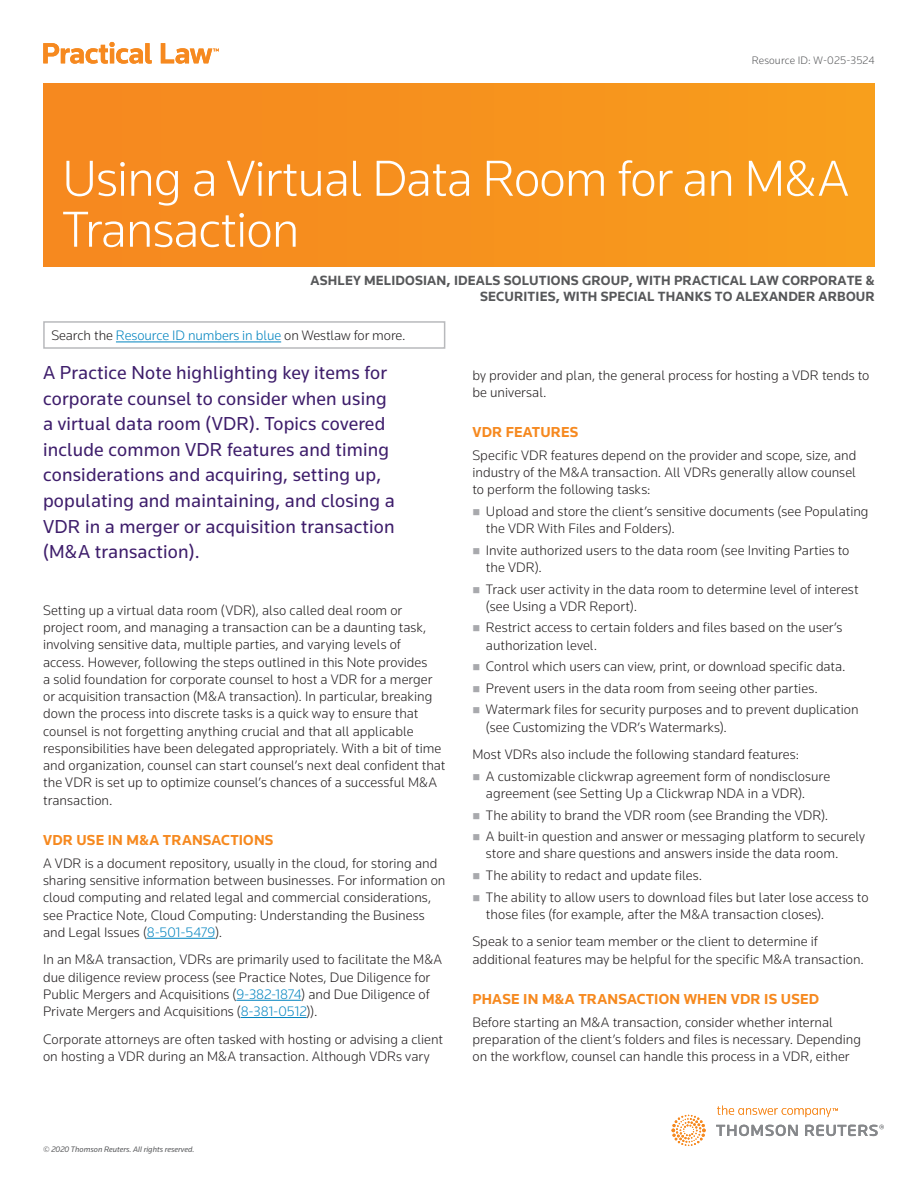
<style>
.page{position:relative;width:918px;height:1188px;background:#fff}
.page>*{position:absolute;margin:0;border:0;box-sizing:border-box;transform-origin:0 0}
.t1{font:300 52.5px/51px "Knowledge";letter-spacing:-.02em;color:#fff}
.t2{font:19.5px/25.5px "Knowledge";letter-spacing:.01em;color:#3e1d6b}
.t3{font:700 15px "Knowledge";letter-spacing:.015em;color:#f6891f}
.t4{font:300 14.25px/17.2px "Knowledge";color:#231f20}
.t5{font:700 13.8px/15.8px "Knowledge";letter-spacing:.01em;color:#57585a;text-align:right}
.t6{font:300 11.25px "Knowledge";letter-spacing:.01em;color:#57585a}
.t7{font:italic 8.25px "Knowledge";color:#57585a}
.s1{color:#0083bf}
</style>
<div class="page">
<svg style="left:43px;top:42px;width:176px;height:22px"></svg>
<svg style="left:672px;top:1106px;width:212px;height:40px"></svg>
<hr style="left:116px;top:342px;width:165px;height:1px;background:#0083bf">
<div style="left:43px;top:321px;width:402px;height:28px;border:2px solid #b8b9bc"></div>
<div style="left:43px;top:84px;width:832px;height:183px;background:#f6911e"></div>
<hr style="left:147px;top:938px;width:68px;height:1px;background:#0083bf">
<hr style="left:236px;top:1000px;width:65px;height:1px;background:#0083bf">
<hr style="left:241px;top:1017px;width:66px;height:1px;background:#0083bf">
<p class="t6" style="left:752px;top:53px;width:125px">Resource ID: W-025-3524</p>
<h1 class="t1" style="left:62px;top:152px;width:789px">Using a Virtual Data Room for an M&amp;A<br>Transaction</h1>
<p class="t5" style="left:311px;top:273px;width:566px">ASHLEY MELIDOSIAN, IDEALS SOLUTIONS GROUP, WITH PRACTICAL LAW CORPORATE &amp;<br>SECURITIES, WITH SPECIAL THANKS TO ALEXANDER ARBOUR</p>
<p class="t4" style="left:51px;top:327px;width:356px">Search the <span class="s1">Resource ID numbers in blue</span> on Westlaw for more.</p>
<p class="t2" style="left:43px;top:360px;width:353px">A Practice Note highlighting key items for corporate counsel to consider when using a virtual data room (VDR). Topics covered include common VDR features and timing considerations and acquiring, setting up, populating and maintaining, and closing a VDR in a merger or acquisition transaction (M&amp;A transaction).</p>
<p class="t4" style="left:43px;top:601px;width:404px">Setting up a virtual data room (VDR), also called deal room or project room, and managing a transaction can be a daunting task, involving sensitive data, multiple parties, and varying levels of access. However, following the steps outlined in this Note provides<br>a solid foundation for corporate counsel to host a VDR for a merger or acquisition transaction (M&amp;A transaction). In particular, breaking down the process into discrete tasks is a quick way to ensure that counsel is not forgetting anything crucial and that all applicable responsibilities have been delegated appropriately. With a bit of time and organization, counsel can start counsel’s next deal confident that the VDR is set up to optimize counsel’s chances of a successful M&amp;A transaction.</p>
<p class="t3" style="left:43px;top:830px;width:232px">VDR USE IN M&amp;A TRANSACTIONS</p>
<p class="t4" style="left:43px;top:854px;width:404px">A VDR is a document repository, usually in the cloud, for storing and sharing sensitive information between businesses. For information on cloud computing and related legal and commercial considerations, see Practice Note, Cloud Computing: Understanding the Business and Legal Issues (<span class="s1">8-501-5479</span>).</p>
<p class="t4" style="left:43px;top:951px;width:401px">In an M&amp;A transaction, VDRs are primarily used to facilitate the M&amp;A due diligence review process (see Practice Notes, Due Diligence for Public Mergers and Acquisitions (<span class="s1">9-382-1874</span>) and Due Diligence of Private Mergers and Acquisitions (<span class="s1">8-381-0512</span>)).</p>
<p class="t4" style="left:43px;top:1030px;width:402px">Corporate attorneys are often tasked with hosting or advising a client on hosting a VDR during an M&amp;A transaction. Although VDRs vary</p>
<p class="t4" style="left:472px;top:366px;width:399px">by provider and plan, the general process for hosting a VDR tends to be universal.</p>
<p class="t3" style="left:472px;top:422px;width:107px">VDR FEATURES</p>
<p class="t4" style="left:472px;top:446px;width:386px;text-align:justify">Specific VDR features depend on the provider and scope, size, and industry of the M&amp;A transaction. All VDRs generally allow counsel to perform the following tasks:</p>
<p class="t4" style="left:486px;top:502px;width:384px">Upload and store the client’s sensitive documents (see Populating the VDR With Files and Folders).</p>
<p class="t4" style="left:486px;top:541px;width:365px">Invite authorized users to the data room (see Inviting Parties to the VDR).</p>
<p class="t4" style="left:486px;top:580px;width:374px">Track user activity in the data room to determine level of interest (see Using a VDR Report).</p>
<p class="t4" style="left:486px;top:619px;width:358px">Restrict access to certain folders and files based on the user’s authorization level.</p>
<p class="t4" style="left:486px;top:655px;width:374px;line-height:21.6px">Control which users can view, print, or download specific data.<br>Prevent users in the data room from seeing other parties.<br>Watermark files for security purposes and to prevent duplication</p>
<p class="t4" style="left:472px;top:713px;width:328px;line-height:27.5px;text-indent:13px">(see Customizing the VDR’s Watermarks).<br>Most VDRs also include the following standard features:</p>
<p class="t4" style="left:486px;top:767px;width:346px">A customizable clickwrap agreement form of nondisclosure agreement (see Setting Up a Clickwrap NDA in a VDR).</p>
<p class="t4" style="left:486px;top:804px;width:381px;line-height:21.6px">The ability to brand the VDR room (see Branding the VDR).<br>A built-in question and answer or messaging platform to securely</p>
<p class="t4" style="left:486px;top:843px;width:384px;line-height:21.6px">store and share questions and answers inside the data room.<br>The ability to redact and update files.<br>The ability to allow users to download files but later lose access to</p>
<p class="t4" style="left:472px;top:900px;width:353px;line-height:27.5px;text-indent:13px">those files (for example, after the M&amp;A transaction closes).<br>Speak to a senior team member or the client to determine if</p>
<p class="t4" style="left:472px;top:950px;width:393px">additional features may be helpful for the specific M&amp;A transaction.</p>
<p class="t3" style="left:472px;top:989px;width:348px">PHASE IN M&amp;A TRANSACTION WHEN VDR IS USED</p>
<p class="t4" style="left:472px;top:1013px;width:390px">Before starting an M&amp;A transaction, consider whether internal preparation of the client’s folders and files is necessary. Depending on the workflow, counsel can handle this process in a VDR, either</p>
<p class="t7" style="left:43px;top:1144px;width:153px">© 2020 Thomson Reuters. All rights reserved.</p>
</div>
